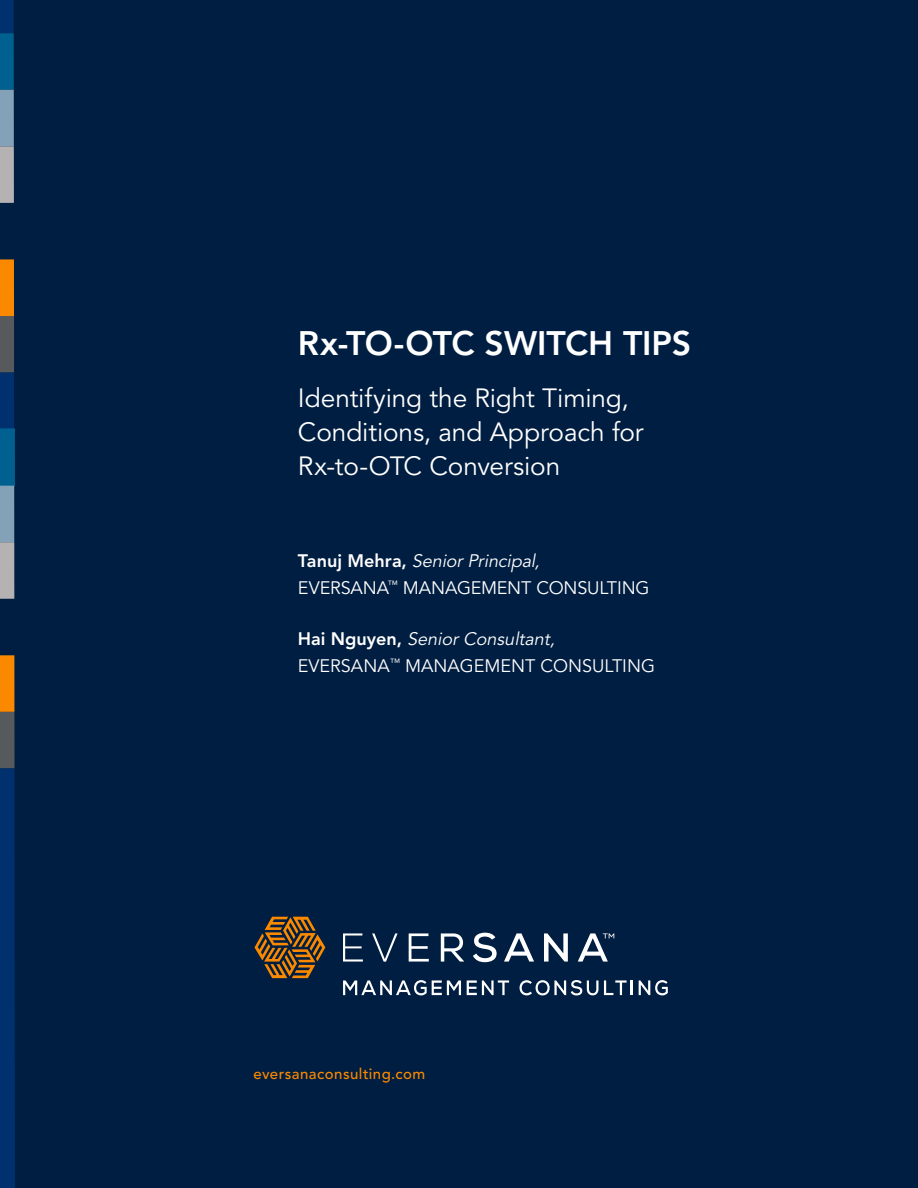
<style>
.page{position:relative;width:918px;height:1188px;background:#001e41}
.page>*{position:absolute;margin:0;border:0;box-sizing:border-box;transform-origin:0 0}
.Headline{font:800 33.75px "Avenir LT Std";letter-spacing:-.005em;color:#fff}
.Headline-2{font:26.25px/33.8px "Avenir LT Std";letter-spacing:-.005em;color:#fff}
.Headline-3{font:18px/27px "Avenir LT Std";color:#fff}
.Headline-4{font:500 15px "Avenir LT Std";letter-spacing:.03em;color:#fa8900}
.s1{font-weight:800}
.s2{font-style:italic}
</style>
<div class="page">
<div style="left:0;top:0;width:14px;height:33px;background:#00306d"></div>
<div style="left:0;top:33px;width:14px;height:57px;background:#006191"></div>
<div style="left:0;top:90px;width:14px;height:56px;background:#83a2b7"></div>
<div style="left:0;top:146px;width:14px;height:57px;background:#b4b2b2"></div>
<div style="left:0;top:259px;width:14px;height:57px;background:#fa8900"></div>
<div style="left:0;top:316px;width:14px;height:57px;background:#565a5c"></div>
<div style="left:0;top:373px;width:14px;height:56px;background:#00306d"></div>
<svg style="left:0;top:428px;width:15px;height:58px"></svg>
<div style="left:0;top:486px;width:14px;height:56px;background:#83a2b7"></div>
<div style="left:0;top:542px;width:14px;height:57px;background:#b4b2b2"></div>
<div style="left:0;top:655px;width:14px;height:57px;background:#fa8900"></div>
<div style="left:0;top:712px;width:15px;height:56px;background:#565a5c"></div>
<div style="left:0;top:762px;width:15px;height:426px;background:#00306d"></div>
<svg style="left:343px;top:980px;width:118px;height:15px"></svg>
<svg style="left:467px;top:980px;width:42px;height:15px"></svg>
<svg style="left:520px;top:980px;width:113px;height:15px"></svg>
<svg style="left:639px;top:980px;width:29px;height:15px"></svg>
<svg style="left:343px;top:933px;width:20px;height:29px"></svg>
<svg style="left:372px;top:933px;width:26px;height:29px"></svg>
<svg style="left:409px;top:933px;width:20px;height:29px"></svg>
<svg style="left:441px;top:933px;width:23px;height:29px"></svg>
<svg style="left:473px;top:933px;width:24px;height:29px"></svg>
<svg style="left:504px;top:933px;width:30px;height:29px"></svg>
<svg style="left:544px;top:933px;width:24px;height:29px"></svg>
<svg style="left:255px;top:917px;width:70px;height:61px"></svg>
<svg style="left:578px;top:933px;width:36px;height:29px"></svg>
<p class="Headline" style="left:298px;top:323px;width:395px">Rx-TO-OTC SWITCH TIPS</p>
<p class="Headline-2" style="left:298px;top:382px;width:347px">Identifying the Right Timing,<br>Conditions, and Approach for<br>Rx-to-OTC Conversion</p>
<p class="Headline-3" style="left:298px;top:548px;width:353px"><span class="s1">Ta n uj M e h ra ,</span> <span class="s2">Senior Principal,<br></span>EVERSANA<sup>™</sup> MANAGEMENT CONSULTING</p>
<p class="Headline-3" style="left:298px;top:626px;width:359px"><span class="s1">H a i N g uye n ,</span> <span class="s2">Senior Consultant,<br></span>EVERSANA<sup>™</sup> MANAGEMENT CONSULTING</p>
<p class="Headline-4" style="left:254px;top:1065px;width:173px">eversanaconsulting.com</p>
</div>
